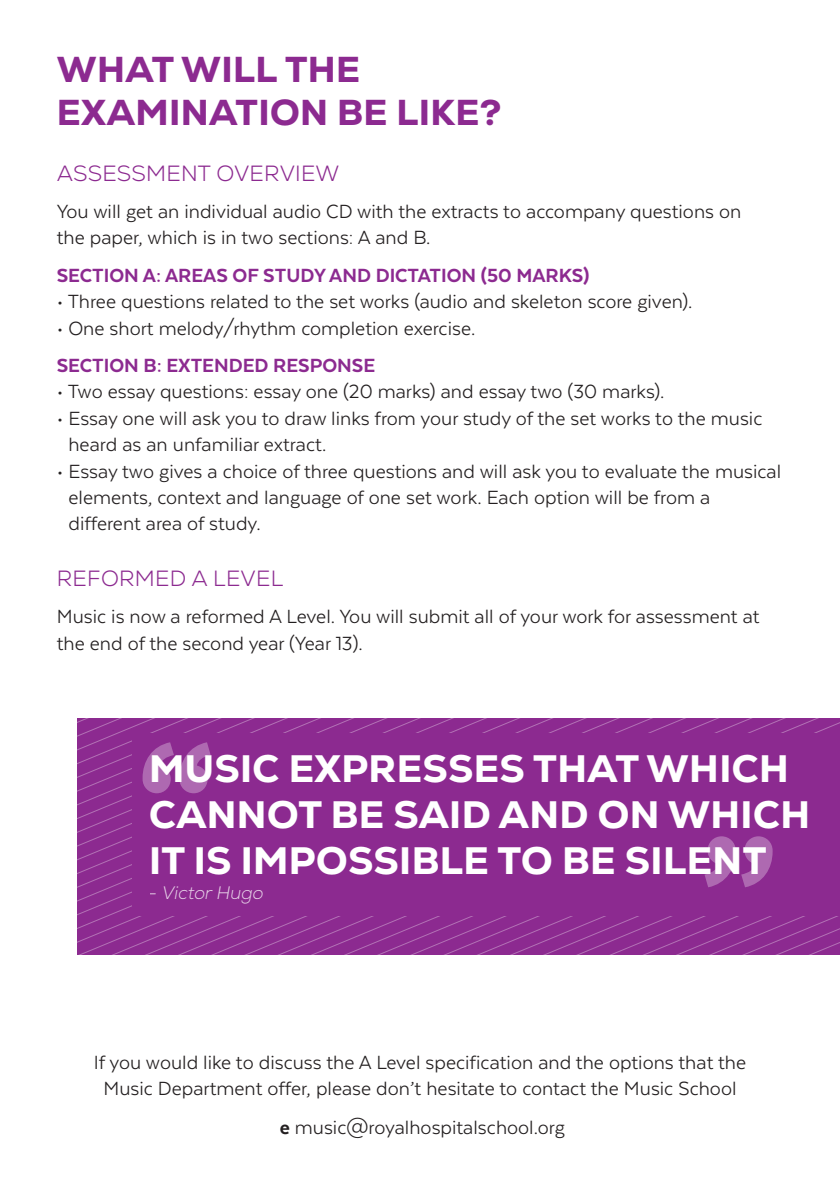
<style>
.page{position:relative;width:840px;height:1191px;background:#fff}
.page>*{position:absolute;margin:0;border:0;box-sizing:border-box;transform-origin:0 0}
.Quotations{font:800 38.2px/45.8px "Nexa";letter-spacing:.01em;color:#fff}
.Heading{font:800 36px/43.2px "Nexa";letter-spacing:.01em;color:#8c2a90}
.Body_Text{font:22px/26.4px "Texta";color:#231f20}
.Bullets{font:22px/26.4px "Texta";color:#231f20}
.Subheading_2{font:800 22px "Texta";color:#8c2a90}
.Subheading{font:300 22px "Nexa";letter-spacing:.01em;color:#8c2a90}
.t1{font:italic 300 18px "Nexa";color:#fff}
.s1{font-weight:800}
</style>
<div class="page">
<svg style="left:77px;top:915px;width:762px;height:39px;background:#8e2f92"></svg>
<div style="left:133px;top:732px;width:706px;height:183px;background:#8c2a90"></div>
<svg style="left:77px;top:718px;width:762px;height:75px"></svg>
<svg style="left:704px;top:836px;width:68px;height:51px"></svg>
<p class="Heading" style="left:57px;top:48px;width:445px">WHAT WILL THE<br>EXAMINATION BE LIKE?</p>
<p class="Subheading" style="left:57px;top:160px;width:284px">ASSESSMENT OVERVIEW</p>
<p class="Body_Text" style="left:57px;top:198px;width:685px">You will get an individual audio CD with the extracts to accompany questions on the paper, which is in two sections: A and B.</p>
<p class="Subheading_2" style="left:57px;top:264px;width:534px">SECTION A: AREAS OF STUDY AND DICTATION (50 MARKS)</p>
<p class="Bullets" style="left:57px;top:288px;width:637px">• Three questions related to the set works (audio and skeleton score given).</p>
<p class="Body_Text" style="left:57px;top:314px;width:420px">• One short melody/rhythm completion exercise.</p>
<p class="Subheading_2" style="left:57px;top:354px;width:320px">SECTION B: EXTENDED RESPONSE</p>
<p class="Bullets" style="left:57px;top:378px;width:609px">• Two essay questions: essay one (20 marks) and essay two (30 marks).</p>
<p class="Bullets" style="left:68px;top:405px;width:695px;text-indent:-12px">• Essay one will ask you to draw links from your study of the set works to the music heard as an unfamiliar extract.</p>
<p class="Body_Text" style="left:68px;top:457px;width:714px;text-indent:-12px">• Essay two gives a choice of three questions and will ask you to evaluate the musical elements, context and language of one set work. Each option will be from a different area of study.</p>
<p class="Subheading" style="left:57px;top:565px;width:228px">REFORMED A LEVEL</p>
<p class="Body_Text" style="left:57px;top:603px;width:704px">Music is now a reformed A Level. You will submit all of your work for assessment at the end of the second year (Year 13).</p>
<p class="Quotations" style="left:149px;top:745px;width:662px">MUSIC EXPRESSES THAT WHICH<br>CANNOT BE SAID AND ON WHICH<br>IT IS IMPOSSIBLE TO BE SILENT</p>
<p class="t1" style="left:149px;top:882px;width:116px">- Victor Hugo</p>
<p class="Body_Text" style="left:94px;top:1048px;width:653px;text-align:center">If you would like to discuss the A Level specification and the options that the<br>Music Department offer, please don’t hesitate to contact the Music School</p>
<p class="Body_Text" style="left:279px;top:1114px;width:286px"><span class="s1">e</span> music@royalhospitalschool.org</p>
</div>
